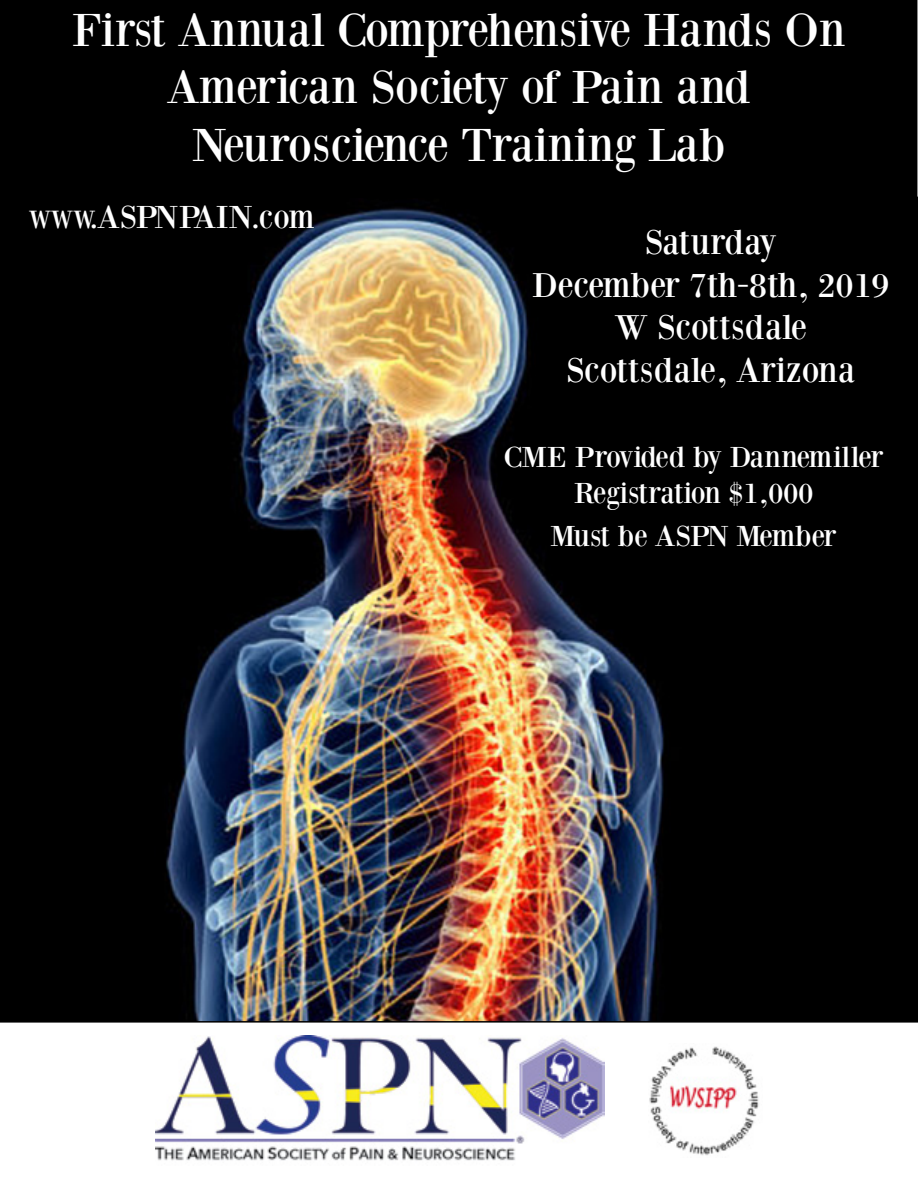
<style>
.page{position:relative;width:918px;height:1188px;background:#fff}
.page>*{position:absolute;margin:0;border:0;box-sizing:border-box;transform-origin:0 0}
.t1{font:48px/57.6px "Bodoni XT";letter-spacing:-.025em;color:#fff;text-align:center}
.t2{font:35.7px/42.8px "Bodoni XT";color:#fff;text-align:center}
.t3{font:33px "Bodoni XT";color:#fff}
.t4{font:30px/36px "Bodoni XT";letter-spacing:-.04em;color:#fff;text-align:center}
</style>
<div class="page">
<img style="left:0;top:197px;width:918px;height:826px">
<img style="left:155px;top:1036px;width:450px;height:125px">
<div style="left:0;top:0;width:917px;height:197px;background:#000"></div>
<img style="left:649px;top:1046px;width:110px;height:110px">
<p class="t1" style="left:72px;top:0;width:775px">First Annual Comprehensive Hands On<br>American Society of Pain and<br>Neuroscience Training Lab</p>
<p class="t3" style="left:29px;top:197px;width:287px">www.ASPNPAIN.com</p>
<p class="t2" style="left:532px;top:220px;width:359px">Saturday<br>December 7th-8th, 2019<br>W Scottsdale<br>Scottsdale, Arizona</p>
<p class="t4" style="left:504px;top:439px;width:382px">CME Provided by Dannemiller<br>Registration $1,000</p>
<p class="t4" style="left:550px;top:518px;width:288px">Must be ASPN Member</p>
</div>
